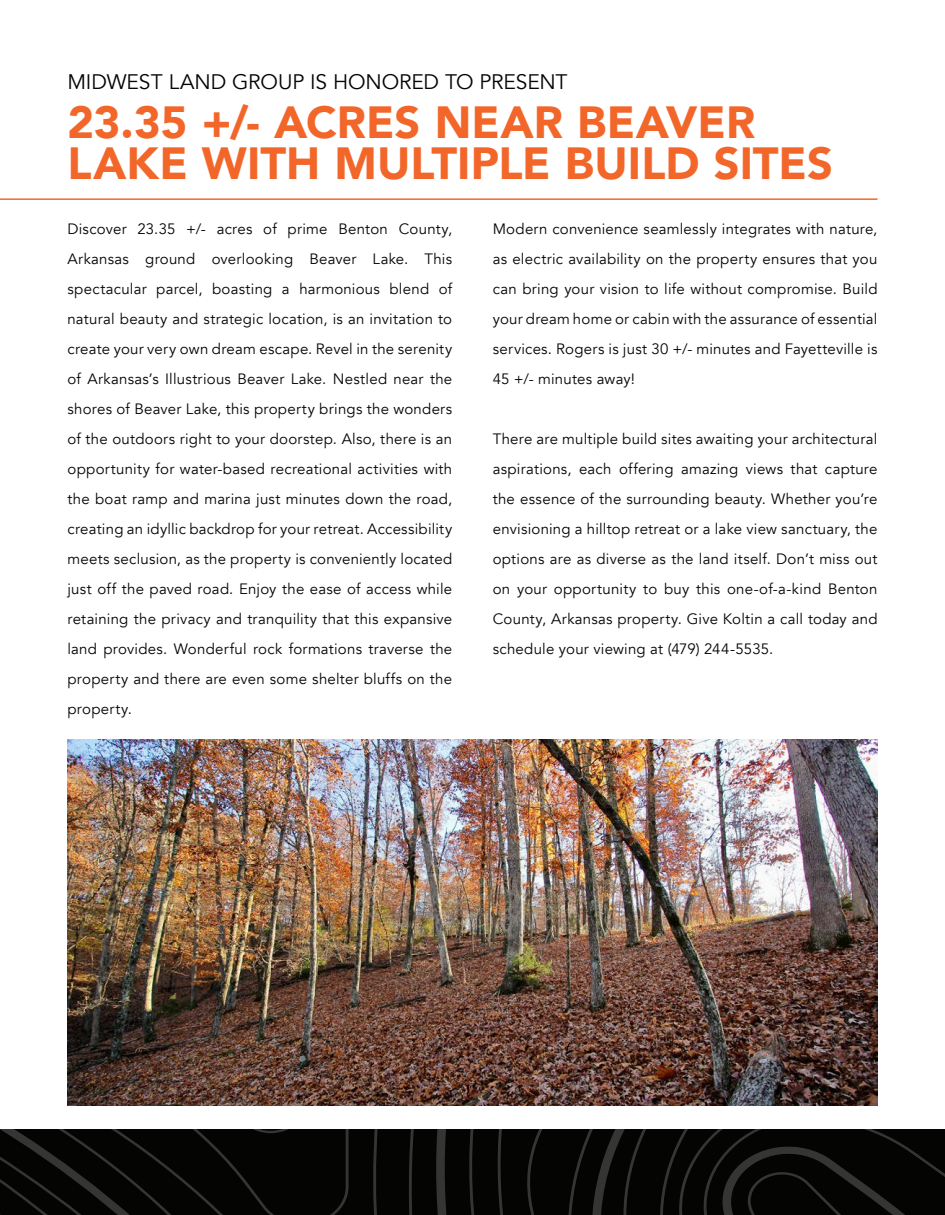
<style>
.page{position:relative;width:945px;height:1215px;background:#fff}
.page>*{position:absolute;margin:0;border:0;box-sizing:border-box;transform-origin:0 0}
.t1{font:900 45px/41.5px "Avenir";color:#f2662a}
.t2{font:21px "Avenir";letter-spacing:-.005em;color:#040503}
.t3{font:15px/30px "Avenir";letter-spacing:.015em;color:#040503;text-align:justify}
</style>
<div class="page">
<hr style="left:0;top:198px;width:878px;height:2px;background:#f2662a">
<svg style="left:0;top:1130px;width:945px;height:85px"></svg>
<img style="left:68px;top:739px;width:810px;height:366px">
<p class="t2" style="left:68px;top:69px;width:502px">MIDWEST LAND GROUP IS HONORED TO PRESENT</p>
<p class="t1" style="left:68px;top:100px;width:767px">23.35 +/- ACRES NEAR BEAVER<br>LAKE WITH MULTIPLE BUILD SITES</p>
<p class="t3" style="left:68px;top:214px;width:386px">Discover 23.35 +/- acres of prime Benton County, Arkansas ground overlooking Beaver Lake. This spectacular parcel, boasting a harmonious blend of natural beauty and strategic location, is an invitation to create your very own dream escape. Revel in the serenity of Arkansas’s Illustrious Beaver Lake. Nestled near the shores of Beaver Lake, this property brings the wonders of the outdoors right to your doorstep. Also, there is an opportunity for water-based recreational activities with the boat ramp and marina just minutes down the road, creating an idyllic backdrop for your retreat. Accessibility meets seclusion, as the property is conveniently located just off the paved road. Enjoy the ease of access while retaining the privacy and tranquility that this expansive land provides. Wonderful rock formations traverse the property and there are even some shelter bluffs on the property.</p>
<p class="t3" style="left:493px;top:214px;width:386px">Modern convenience seamlessly integrates with nature, as electric availability on the property ensures that you can bring your vision to life without compromise. Build your dream home or cabin with the assurance of essential services. Rogers is just 30 +/- minutes and Fayetteville is 45 +/- minutes away!</p>
<p class="t3" style="left:493px;top:424px;width:386px">There are multiple build sites awaiting your architectural aspirations, each offering amazing views that capture the essence of the surrounding beauty. Whether you’re envisioning a hilltop retreat or a lake view sanctuary, the options are as diverse as the land itself. Don’t miss out on your opportunity to buy this one-of-a-kind Benton County, Arkansas property. Give Koltin a call today and schedule your viewing at (479) 244-5535.</p>
</div>
